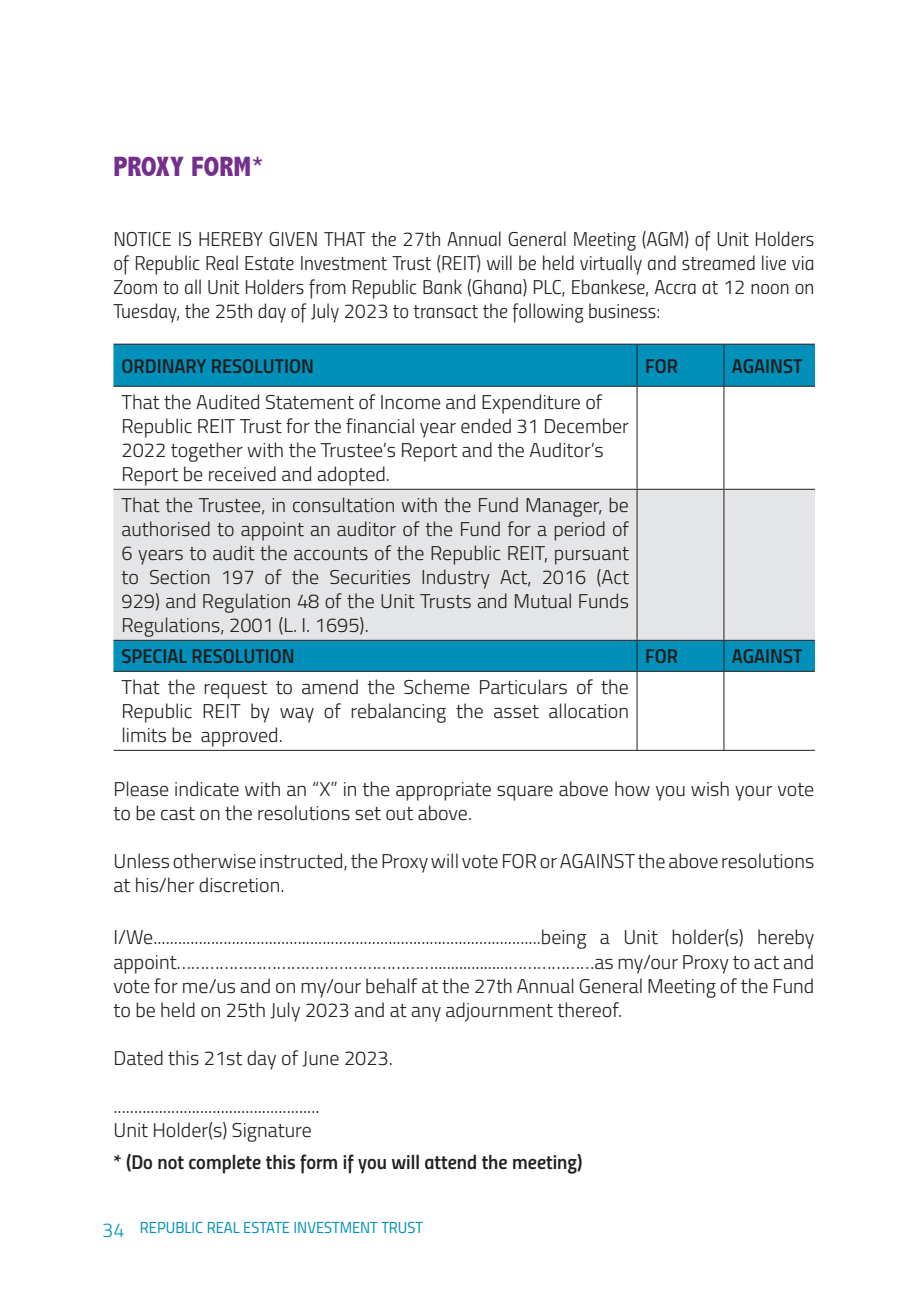
<style>
.page{position:relative;width:908px;height:1292px;background:#fff}
.page>*{position:absolute;margin:0;border:0;box-sizing:border-box;transform-origin:0 0}
.t1{font:800 condensed 28px "Abadi";color:#73308c}
.t2{font:300 20px/24px "Titillium";color:#231f20}
.t3{font:20px/24px "Titillium Light Upright";color:#231f20;text-align:justify}
.t4{font:20px "Titillium Semibold Upright";color:#231f20}
.t5{font:16px "Titillium Regular Upright";color:#0090ba}
.s1{font-family:"Titillium Light Upright";font-weight:400}
.s2{font-family:"Titillium Light Upright";font-size:20px}
</style>
<div class="page">
<svg style="left:113px;top:345px;width:701px;height:326px"></svg>
<div style="left:113px;top:490px;width:701px;height:150px;background:#e4e5e7"></div>
<hr style="left:113px;top:344px;width:523px;height:1px;background:#231f20">
<hr style="left:636px;top:344px;width:87px;height:1px;background:#231f20">
<hr style="left:636px;top:345px;width:1px;height:41px;background:#231f20">
<hr style="left:723px;top:344px;width:91px;height:1px;background:#231f20">
<hr style="left:723px;top:345px;width:1px;height:41px;background:#231f20">
<hr style="left:113px;top:386px;width:523px;height:1px;background:#231f20">
<hr style="left:636px;top:386px;width:87px;height:1px;background:#231f20">
<hr style="left:636px;top:387px;width:1px;height:102px;background:#231f20">
<hr style="left:723px;top:386px;width:91px;height:1px;background:#231f20">
<hr style="left:723px;top:387px;width:1px;height:102px;background:#231f20">
<hr style="left:113px;top:489px;width:523px;height:1px;background:#231f20">
<hr style="left:636px;top:489px;width:87px;height:1px;background:#231f20">
<hr style="left:636px;top:490px;width:1px;height:150px;background:#231f20">
<hr style="left:723px;top:489px;width:91px;height:1px;background:#231f20">
<hr style="left:723px;top:490px;width:1px;height:150px;background:#231f20">
<hr style="left:113px;top:640px;width:523px;height:1px;background:#231f20">
<hr style="left:636px;top:640px;width:87px;height:1px;background:#231f20">
<hr style="left:636px;top:641px;width:1px;height:30px;background:#231f20">
<hr style="left:723px;top:640px;width:91px;height:1px;background:#231f20">
<hr style="left:723px;top:641px;width:1px;height:30px;background:#231f20">
<hr style="left:113px;top:671px;width:523px;height:1px;background:#231f20">
<hr style="left:636px;top:671px;width:87px;height:1px;background:#231f20">
<hr style="left:636px;top:672px;width:1px;height:78px;background:#231f20">
<hr style="left:723px;top:671px;width:91px;height:1px;background:#231f20">
<hr style="left:723px;top:672px;width:1px;height:78px;background:#231f20">
<hr style="left:113px;top:750px;width:523px;height:1px;background:#231f20">
<hr style="left:636px;top:750px;width:87px;height:1px;background:#231f20">
<hr style="left:723px;top:750px;width:91px;height:1px;background:#231f20">
<h1 class="t1" style="left:113px;top:150px;width:152px">PROXY FORM*</h1>
<p class="t3" style="left:113px;top:226px;width:702px">NOTICE IS HEREBY GIVEN THAT the 27th Annual General Meeting (AGM) of Unit Holders of Republic Real Estate Investment Trust (REIT) will be held virtually and streamed live via Zoom to all Unit Holders from Republic Bank (Ghana) PLC, Ebankese, Accra at 12 noon on Tuesday, the 25th day of July 2023 to transact the following business:</p>
<p class="t4" style="left:121px;top:350px;width:194px">ORDINARY RESOLUTION</p>
<p class="t4" style="left:644px;top:350px;width:34px">FOR</p>
<p class="t4" style="left:731px;top:350px;width:72px">AGAINST</p>
<p class="t2" style="left:121px;top:389px;width:509px">That the Audited Statement of Income and Expenditure of Republic REIT Trust for the financial year ended 31 December 2022 together with the Trustee’s Report and the Auditor’s Report be received and adopted.</p>
<p class="t2" style="left:121px;top:492px;width:509px;text-align:justify">That the Trustee, in consultation with the Fund Manager, be authorised to appoint an auditor of the Fund for a period of 6 years to audit the accounts of the Republic REIT, pursuant to Section 197 of the Securities Industry Act, 2016 (Act 929) and Regulation 48 of the Unit Trusts and Mutual Funds Regulations, 2001 (L. I. 1695).</p>
<p class="t4" style="left:121px;top:641px;width:174px">SPECIAL RESOLUTION</p>
<p class="t4" style="left:644px;top:641px;width:34px">FOR</p>
<p class="t4" style="left:731px;top:641px;width:72px">AGAINST</p>
<p class="t2" style="left:121px;top:674px;width:509px;text-align:justify">That the request to amend the Scheme Particulars of the Republic REIT by way of rebalancing the asset allocation limits be approved.</p>
<p class="t2" style="left:113px;top:775px;width:702px">Please indicate with an “X” in the appropriate square above how you wish your vote to be cast on the resolutions set out above.</p>
<p class="t2" style="left:113px;top:847px;width:702px">Unless otherwise instructed, the Proxy will vote FOR or AGAINST the above resolutions at his/her discretion.</p>
<p class="t2" style="left:113px;top:924px;width:702px;text-align:justify">I/We..............................................................................................being a Unit holder(s) hereby appoint………………………………………………..................………………as my/our Proxy to act and vote for me/us and on my/our behalf at the <span class="s1">27th</span> Annual General Meeting of the Fund to be held on 25th July 2023 and at any adjournment thereof.</p>
<p class="t2" style="left:113px;top:1044px;width:281px">Dated this 21st day of June 2023.</p>
<p class="t2" style="left:113px;top:1092px;width:208px">..................................................<br>Unit Holder(s) Signature</p>
<p class="t4" style="left:113px;top:1146px;width:470px">* (Do not complete this form if you will attend the meeting)</p>
<p class="t5" style="left:102px;top:1215px;width:322px"><span class="s2">34</span> REPUBLIC REAL ESTATE INVESTMENT TRUST</p>
</div>
